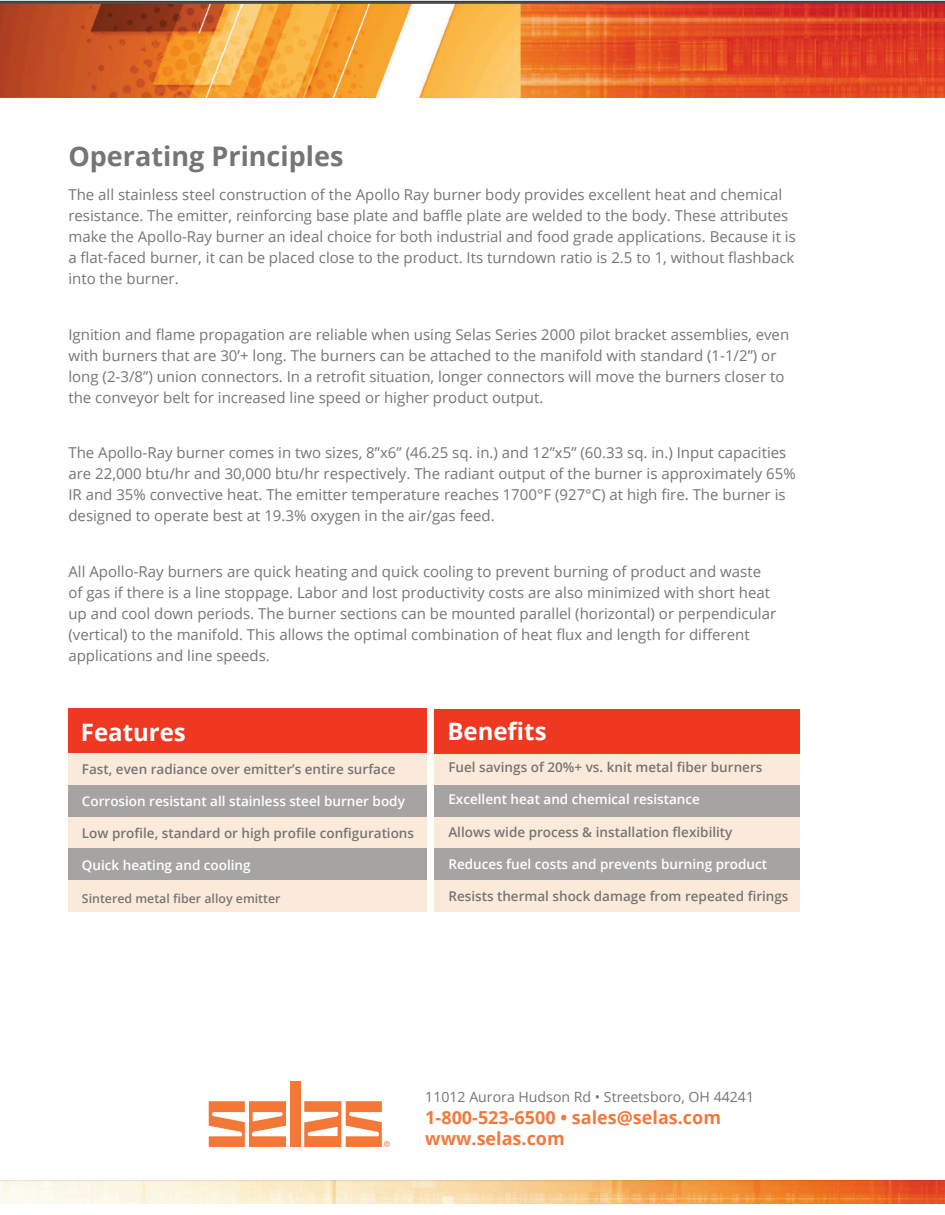
<style>
.page{position:relative;width:945px;height:1215px;background:#fff}
.page>*{position:absolute;margin:0;border:0;box-sizing:border-box;transform-origin:0 0}
.t1{font:700 27px "Open Sans";color:#767575}
.t2{font:700 24px "Open Sans";color:#fff}
.t3{font:700 18px/21.6px "Open Sans";color:#f07a3e}
.t4{font:15px/21px "Open Sans";color:#767575}
.t5{font:14.1px "Open Sans";color:#767575}
.t6{font:600 13.5px "Open Sans";color:#767575}
.t7{font:600 13.5px "Open Sans";color:#fff}
.t8{font:600 12.3px "Open Sans";color:#767575}
</style>
<div class="page">
<div style="left:68px;top:753px;width:359px;height:32px;background:#fbeada"></div>
<div style="left:68px;top:816px;width:359px;height:33px;background:#fbeada"></div>
<div style="left:68px;top:880px;width:359px;height:32px;background:#fbeada"></div>
<div style="left:434px;top:753px;width:366px;height:33px;background:#fbeada"></div>
<div style="left:434px;top:817px;width:366px;height:32px;background:#fbeada"></div>
<div style="left:434px;top:880px;width:366px;height:32px;background:#fbeada"></div>
<div style="left:69px;top:709px;width:358px;height:44px;background:#ef3822"></div>
<div style="left:69px;top:785px;width:358px;height:32px;background:#a6a4a3"></div>
<div style="left:69px;top:848px;width:358px;height:32px;background:#a6a4a3"></div>
<div style="left:434px;top:785px;width:366px;height:32px;background:#a6a4a3"></div>
<div style="left:434px;top:848px;width:366px;height:32px;background:#a6a4a3"></div>
<div style="left:434px;top:709px;width:366px;height:44px;background:#ef3822"></div>
<img style="left:0;top:0;width:945px;height:97px">
<img style="left:0;top:1181px;width:945px;height:23px">
<svg style="left:209px;top:1101px;width:77px;height:46px"></svg>
<div style="left:290px;top:1082px;width:11px;height:65px;background:#f37736"></div>
<svg style="left:304px;top:1101px;width:86px;height:46px"></svg>
<p class="t1" style="left:68px;top:137px;width:277px">Operating Principles</p>
<p class="t4" style="left:68px;top:184px;width:729px">The all stainless steel construction of the Apollo Ray burner body provides excellent heat and chemical resistance. The emitter, reinforcing base plate and baffle plate are welded to the body. These attributes make the Apollo-Ray burner an ideal choice for both industrial and food grade applications. Because it is a flat-faced burner, it can be placed close to the product. Its turndown ratio is 2.5 to 1, without flashback into the burner.</p>
<p class="t4" style="left:68px;top:324px;width:722px">Ignition and flame propagation are reliable when using Selas Series 2000 pilot bracket assemblies, even with burners that are 30’+ long. The burners can be attached to the manifold with standard (1-1/2”) or long (2-3/8”) union connectors. In a retrofit situation, longer connectors will move the burners closer to the conveyor belt for increased line speed or higher product output.</p>
<p class="t4" style="left:68px;top:442px;width:729px">The Apollo-Ray burner comes in two sizes, 8”x6” (46.25 sq. in.) and 12”x5” (60.33 sq. in.) Input capacities are 22,000 btu/hr and 30,000 btu/hr respectively. The radiant output of the burner is approximately 65% IR and 35% convective heat. The emitter temperature reaches 1700°F (927°C) at high fire. The burner is designed to operate best at 19.3% oxygen in the air/gas feed.</p>
<p class="t4" style="left:68px;top:561px;width:709px">All Apollo-Ray burners are quick heating and quick cooling to prevent burning of product and waste of gas if there is a line stoppage. Labor and lost productivity costs are also minimized with short heat up and cool down periods. The burner sections can be mounted parallel (horizontal) or perpendicular (vertical) to the manifold. This allows the optimal combination of heat flux and length for different applications and line speeds.</p>
<p class="t2" style="left:81px;top:716px;width:107px">Features</p>
<p class="t6" style="left:82px;top:760px;width:315px">Fast, even radiance over emitter’s entire surface</p>
<p class="t7" style="left:82px;top:792px;width:325px">Corrosion resistant all stainless steel burner body</p>
<p class="t6" style="left:82px;top:824px;width:334px">Low profile, standard or high profile configurations</p>
<p class="t7" style="left:82px;top:856px;width:170px">Quick heating and cooling</p>
<p class="t8" style="left:82px;top:890px;width:200px">Sintered metal fiber alloy emitter</p>
<p class="t2" style="left:447px;top:714px;width:101px">Benefits</p>
<p class="t6" style="left:448px;top:758px;width:316px">Fuel savings of 20%+ vs. knit metal fiber burners</p>
<p class="t7" style="left:448px;top:790px;width:253px">Excellent heat and chemical resistance</p>
<p class="t6" style="left:448px;top:823px;width:286px">Allows wide process &amp; installation flexibility</p>
<p class="t7" style="left:448px;top:855px;width:320px">Reduces fuel costs and prevents burning product</p>
<p class="t6" style="left:448px;top:887px;width:342px">Resists thermal shock damage from repeated firings</p>
<p class="t5" style="left:425px;top:1088px;width:330px">11012 Aurora Hudson Rd • Streetsboro, OH 44241</p>
<p class="t3" style="left:425px;top:1106px;width:297px">1-800-523-6500 • sales@selas.com www.selas.com</p>
</div>
